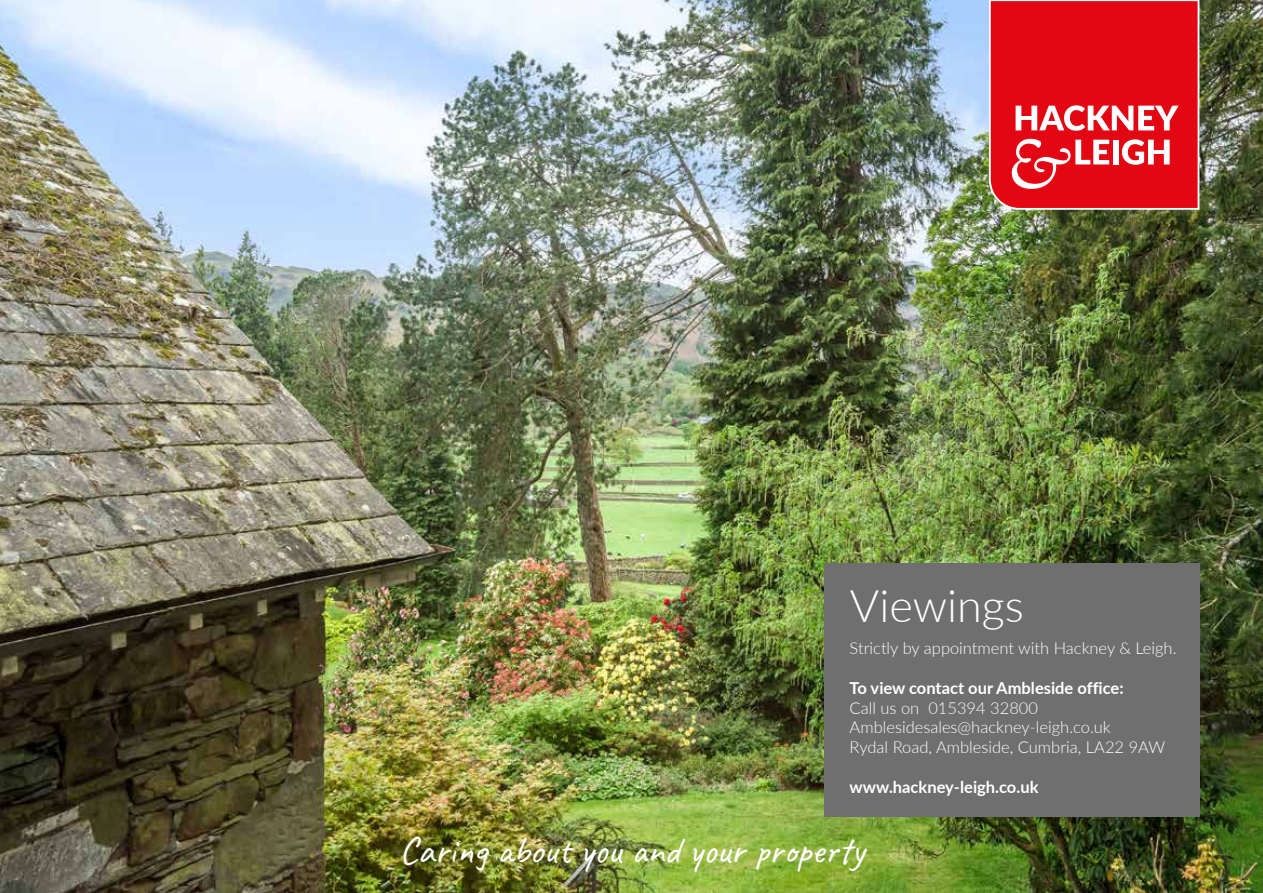
<style>
.page{position:relative;width:1263px;height:893px;background:#fff}
.page>*{position:absolute;margin:0;border:0;box-sizing:border-box;transform-origin:0 0}
.t1{font:300 45px "Lato";color:#fff}
.t2{font:39px "Caveat";color:#fff}
.t3{font:300 16.5px/19.8px "Lato";color:#fff}
.t4{font:700 16.5px "Lato";color:#fff}
</style>
<div class="page">
<img style="left:0;top:0;width:1263px;height:893px">
<svg style="left:988px;top:0;width:212px;height:211px;background:#e42530"></svg>
<svg style="left:740px;top:470px;width:1px;height:27px"></svg>
<div style="left:824px;top:563px;width:375px;height:254px;background:#706f6f"></div>
<h1 class="t1" style="left:850px;top:575px;width:176px">Viewings</h1>
<p class="t3" style="left:850px;top:638px;width:328px">Strictly by appointment with Hackney &amp; Leigh.</p>
<p class="t4" style="left:850px;top:676px;width:275px">To view contact our Ambleside office:</p>
<p class="t3" style="left:850px;top:697px;width:317px">Call us on 015394 32800<br>Amblesidesales@hackney-leigh.co.uk<br>Rydal Road, Ambleside, Cumbria, LA22 9AW</p>
<p class="t4" style="left:850px;top:775px;width:190px">www.hackney-leigh.co.uk</p>
<h2 class="t2" style="left:399px;top:826px;width:467px">Caring about you and your property</h2>
</div>
